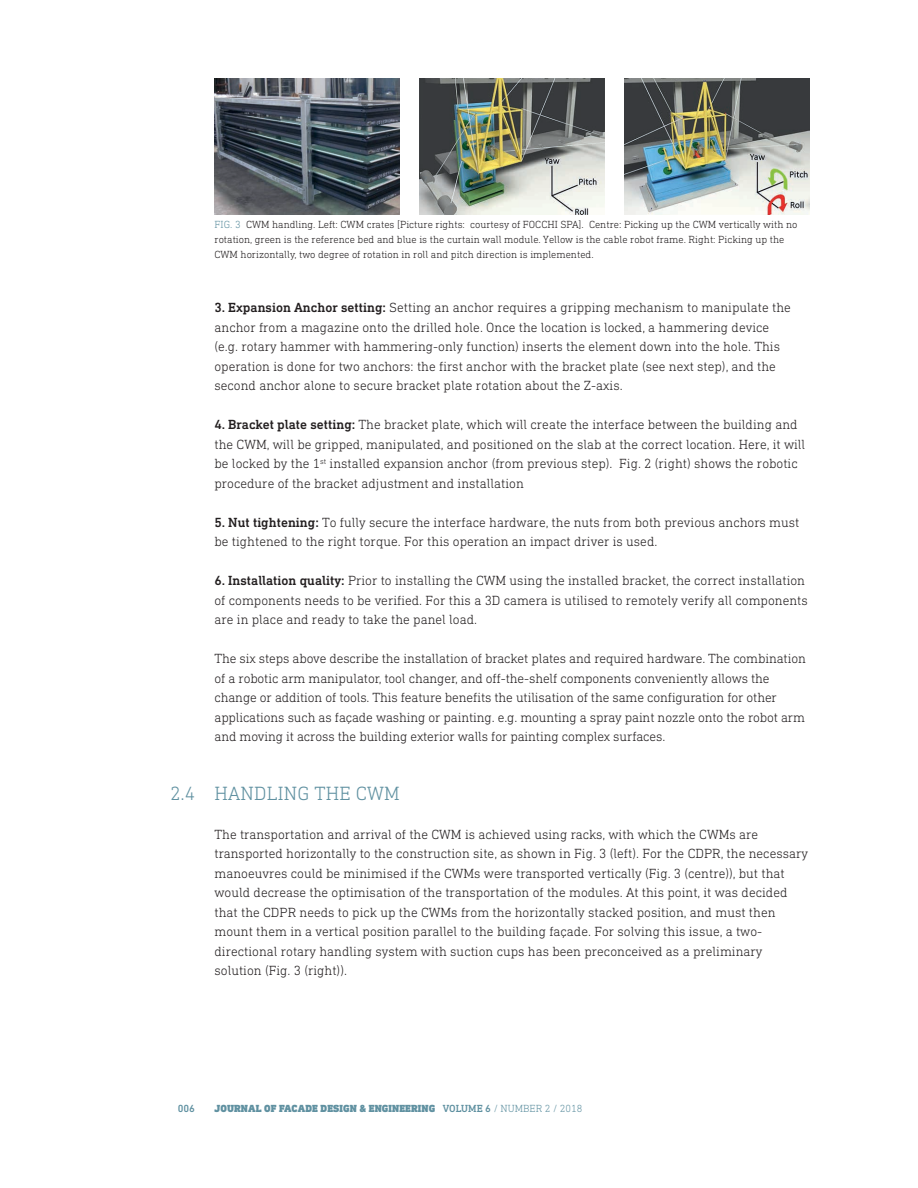
<style>
.page{position:relative;width:918px;height:1188px;background:#fff}
.page>*{position:absolute;margin:0;border:0;box-sizing:border-box;transform-origin:0 0}
.t1{font:300 19.5px "DIN Next Slab Pro";letter-spacing:.01em;color:#6091a1}
.BODY_Normal{font:300 13.5px/19.5px "DIN Next Slab Pro";color:#231f20}
.t2{font:300 10.5px/14.7px "DIN Next Slab Pro";color:#231f20}
.t3{font:900 10.5px "DIN Next Slab Pro";letter-spacing:.01em;color:#6091a1}
.t4{font:500 10.5px "DIN Next Slab Pro";color:#6091a1}
.s1{color:#6091a1}
.s2{font-weight:500}
.s3{font-weight:300}
</style>
<div class="page">
<img style="left:214px;top:78px;width:186px;height:136px">
<img style="left:419px;top:78px;width:185px;height:136px">
<img style="left:624px;top:78px;width:185px;height:136px">
<p class="t2" style="left:214px;top:217px;width:584px"><span class="s1">Fig . 3</span> CWM handling. Left: CWM crates [Picture rights: courtesy of FOCCHI SPA]. Centre: Picking up the CWM vertically with no rotation, green is the reference bed and blue is the curtain wall module. Yellow is the cable robot frame. Right: Picking up the<br>CWM horizontally, two degree of rotation in roll and pitch direction is implemented.</p>
<p class="BODY_Normal" style="left:214px;top:298px;width:578px"><span class="s2">3. Expansion Anchor setting:</span> Setting an anchor requires a gripping mechanism to manipulate the anchor from a magazine onto the drilled hole. Once the location is locked, a hammering device (e.g. rotary hammer with hammering-only function) inserts the element down into the hole. This operation is done for two anchors: the first anchor with the bracket plate (see next step), and the second anchor alone to secure bracket plate rotation about the Z-axis.</p>
<p class="BODY_Normal" style="left:214px;top:415px;width:592px"><span class="s2">4. Bracket plate setting:</span> The bracket plate, which will create the interface between the building and the CWM, will be gripped, manipulated, and positioned on the slab at the correct location. Here, it will be locked by the 1<sup>st</sup> installed expansion anchor (from previous step). Fig. 2 (right) shows the robotic procedure of the bracket adjustment and installation</p>
<p class="BODY_Normal" style="left:214px;top:512px;width:587px"><span class="s2">5. Nut tightening:</span> To fully secure the interface hardware, the nuts from both previous anchors must be tightened to the right torque. For this operation an impact driver is used.</p>
<p class="BODY_Normal" style="left:214px;top:571px;width:595px"><span class="s2">6. Installation quality:</span> Prior to installing the CWM using the installed bracket, the correct installation of components needs to be verified. For this a 3D camera is utilised to remotely verify all components are in place and ready to take the panel load.</p>
<p class="BODY_Normal" style="left:214px;top:649px;width:593px">The six steps above describe the installation of bracket plates and required hardware. The combination of a robotic arm manipulator, tool changer, and off-the-shelf components conveniently allows the change or addition of tools. This feature benefits the utilisation of the same configuration for other applications such as façade washing or painting. e.g. mounting a spray paint nozzle onto the robot arm and moving it across the building exterior walls for painting complex surfaces.</p>
<p class="t1" style="left:170px;top:782px;width:231px">2.4 HANDLING THE CWM</p>
<p class="BODY_Normal" style="left:214px;top:824px;width:595px">The transportation and arrival of the CWM is achieved using racks, with which the CWMs are transported horizontally to the construction site, as shown in Fig. 3 (left). For the CDPR, the necessary manoeuvres could be minimised if the CWMs were transported vertically (Fig. 3 (centre)), but that would decrease the optimisation of the transportation of the modules. At this point, it was decided that the CDPR needs to pick up the CWMs from the horizontally stacked position, and must then mount them in a vertical position parallel to the building façade. For solving this issue, a two&shy;directional rotary handling system with suction cups has been preconceived as a preliminary solution (Fig. 3 (right)).</p>
<p class="t4" style="left:178px;top:1102px;width:19px">006</p>
<p class="t3" style="left:214px;top:1102px;width:369px">JOURNAL OF FACADE DESIGN &amp; ENGINEERING <span class="s2">VOLUME 6</span> <span class="s3">/ NUMBER 2 / 2018</span></p>
</div>
